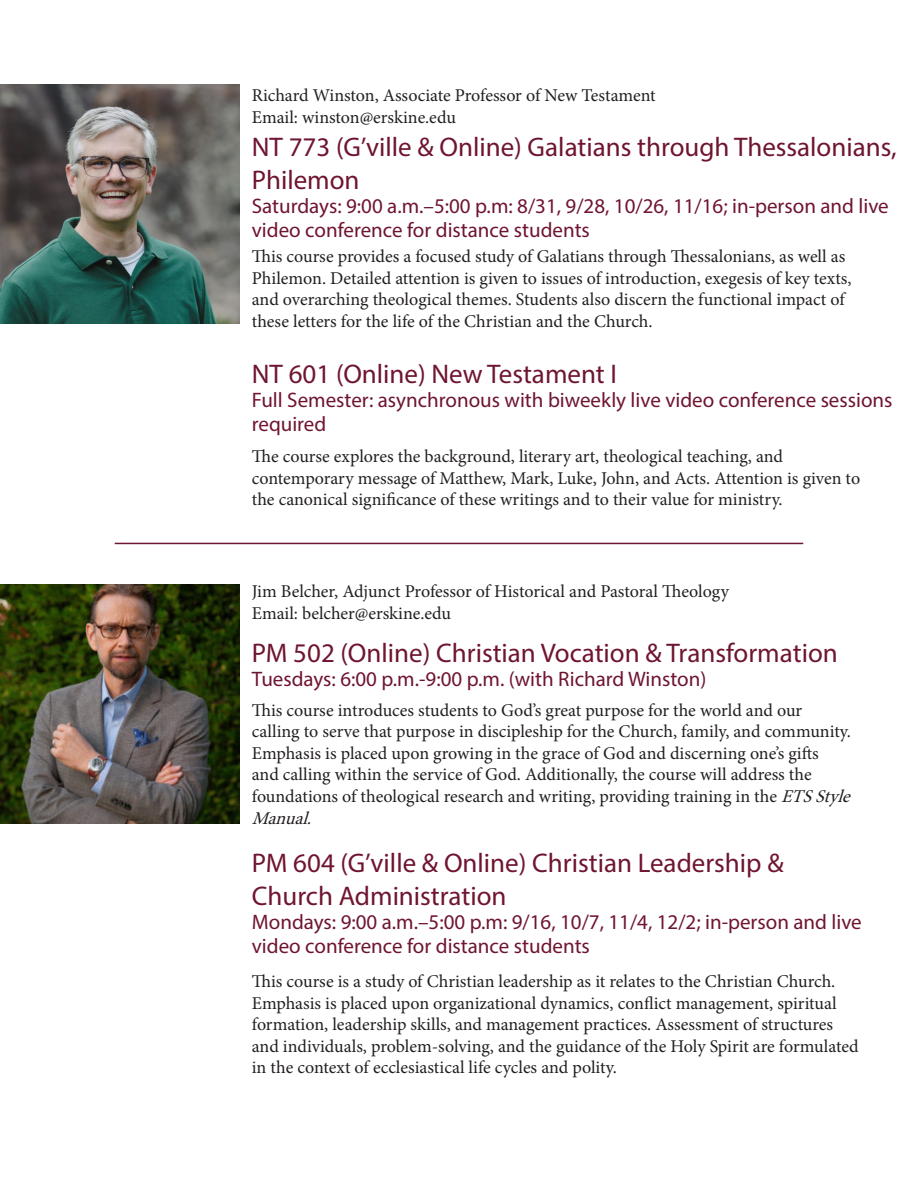
<style>
.page{position:relative;width:918px;height:1188px;background:#fff}
.page>*{position:absolute;margin:0;border:0;box-sizing:border-box;transform-origin:0 0}
.t1{font:27px/32.4px "Myriad Pro";color:#6f1530}
.t2{font:21px/24px "Myriad Pro";color:#6f1530}
.t3{font:18px/21.6px "Minion Pro";color:#231f20}
.s1{font-style:italic}
</style>
<div class="page">
<img style="left:0;top:584px;width:240px;height:240px">
<img style="left:0;top:84px;width:240px;height:240px">
<hr style="left:115px;top:543px;width:688px;height:1px;background:#6f1530">
<p class="t3" style="left:252px;top:85px;width:405px">Richard Winston, Associate Professor of New Testament</p>
<p class="t3" style="left:252px;top:106px;width:206px">Email: winston@erskine.edu</p>
<p class="t1" style="left:252px;top:131px;width:646px">NT 773 (G’ville &amp; Online) Galatians through Thessalonians,<br>Philemon</p>
<p class="t2" style="left:252px;top:193px;width:638px">Saturdays: 9:00 a.m.–5:00 p.m: 8/31, 9/28, 10/26, 11/16; in-person and live video conference for distance students</p>
<p class="t3" style="left:252px;top:246px;width:601px">This course provides a focused study of Galatians through Thessalonians, as well as Philemon. Detailed attention is given to issues of introduction, exegesis of key texts, and overarching theological themes. Students also discern the functional impact of these letters for the life of the Christian and the Church.</p>
<p class="t1" style="left:252px;top:358px;width:367px">NT 601 (Online) New Testament I</p>
<p class="t2" style="left:252px;top:388px;width:642px">Full Semester: asynchronous with biweekly live video conference sessions required</p>
<p class="t3" style="left:252px;top:446px;width:610px">The course explores the background, literary art, theological teaching, and contemporary message of Matthew, Mark, Luke, John, and Acts. Attention is given to the canonical significance of these writings and to their value for ministry.</p>
<p class="t3" style="left:252px;top:581px;width:479px">Jim Belcher, Adjunct Professor of Historical and Pastoral Theology</p>
<p class="t3" style="left:252px;top:602px;width:201px">Email: belcher@erskine.edu</p>
<p class="t1" style="left:252px;top:636px;width:587px">PM 502 (Online) Christian Vocation &amp; Transformation</p>
<p class="t2" style="left:252px;top:667px;width:456px">Tuesdays: 6:00 p.m.-9:00 p.m. (with Richard Winston)</p>
<p class="t3" style="left:252px;top:699px;width:607px">This course introduces students to God’s great purpose for the world and our<br>calling to serve that purpose in discipleship for the Church, family, and community.<br>Emphasis is placed upon growing in the grace of God and discerning one’s gifts<br>and calling within the service of God. Additionally, the course will address the foundations of theological research and writing, providing training in the <span class="s1">ETSStyle Manual.</span></p>
<p class="t1" style="left:252px;top:847px;width:533px">PM 604 (G’ville &amp; Online) Christian Leadership &amp;<br>Church Administration</p>
<p class="t2" style="left:252px;top:909px;width:611px">Mondays: 9:00 a.m.–5:00 p.m: 9/16, 10/7, 11/4, 12/2; in-person and live video conference for distance students</p>
<p class="t3" style="left:252px;top:970px;width:608px">This course is a study of Christian leadership as it relates to the Christian Church.<br>Emphasis is placed upon organizational dynamics, conflict management, spiritual formation, leadership skills, and management practices. Assessment of structures and individuals, problem-solving, and the guidance of the Holy Spirit are formulated in the context of ecclesiastical life cycles and polity.</p>
</div>
